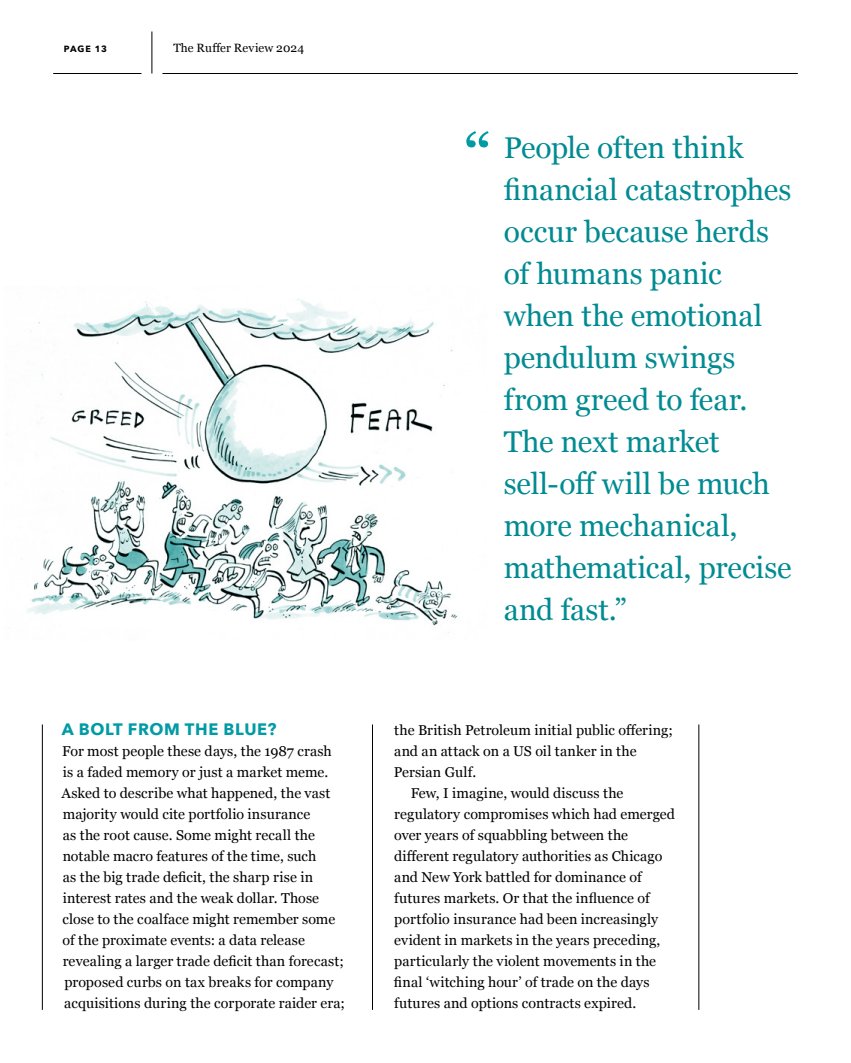
<style>
.page{position:relative;width:851px;height:1063px;background:#fff}
.page>*{position:absolute;margin:0;border:0;box-sizing:border-box;transform-origin:0 0}
.t1{font:30px/42px "Georgia";letter-spacing:-.005em;color:#008b92}
.t2{font:700 16.5px "Avenir Next";letter-spacing:.035em;color:#009ba4}
.t3{font:14.25px/21px "Georgia";letter-spacing:.005em;color:#000}
.t4{font:12px "Georgia";letter-spacing:.01em;color:#000}
.t5{font:700 9px "Avenir Next";letter-spacing:.08em;color:#000}
</style>
<div class="page">
<img style="left:8px;top:299px;width:450px;height:334px">
<hr style="left:42px;top:724px;width:1px;height:286px;background:#000">
<hr style="left:372px;top:724px;width:1px;height:286px;background:#000">
<hr style="left:698px;top:724px;width:1px;height:286px;background:#000">
<svg style="left:466px;top:131px;width:22px;height:16px"></svg>
<hr style="left:152px;top:31px;width:1px;height:42px;background:#000">
<hr style="left:53px;top:73px;width:88px;height:1px;background:#000">
<hr style="left:162px;top:73px;width:635px;height:1px;background:#000">
<p class="t5" style="left:64px;top:42px;width:45px">PAGE 13</p>
<p class="t4" style="left:173px;top:40px;width:132px">The Ruffer Review 2024</p>
<p class="t2" style="left:62px;top:715px;width:216px">A BOLT FROM THE BLUE?</p>
<p class="t3" style="left:61px;top:740px;width:285px">For most people these days, the 1987 crash<br>is a faded memory or just a market meme.<br>Asked to describe what happened, the vast majority would cite portfolio insurance<br>as the root cause. Some might recall the notable macro features of the time, such<br>as the big trade deficit, the sharp rise in interest rates and the weak dollar. Those close to the coalface might remember some of the proximate events: a data release revealing a larger trade deficit than forecast; proposed curbs on tax breaks for company acquisitions during the corporate raider era;</p>
<h1 class="t1" style="left:503px;top:126px;width:289px">People often think financial catastrophes occur because herds of humans panic when the emotional pendulum swings from greed to fear.<br>The next market sell-off will be much more mechanical, mathematical, precise and fast.”</h1>
<p class="t3" style="left:394px;top:719px;width:280px">the British Petroleum initial public offering;</p>
<p class="t3" style="left:394px;top:740px;width:244px">and an attack on a US oil tanker in the</p>
<p class="t3" style="left:393px;top:761px;width:84px">Persian Gulf.</p>
<p class="t3" style="left:410px;top:782px;width:214px">Few, I imagine, would discuss the</p>
<p class="t3" style="left:394px;top:803px;width:282px">regulatory compromises which had emerged</p>
<p class="t3" style="left:394px;top:824px;width:235px">over years of squabbling between the</p>
<p class="t3" style="left:394px;top:845px;width:270px">different regulatory authorities as Chicago</p>
<p class="t3" style="left:394px;top:866px;width:249px">and New York battled for dominance of</p>
<p class="t3" style="left:394px;top:887px;width:257px">futures markets. Or that the influence of</p>
<p class="t3" style="left:394px;top:908px;width:265px">portfolio insurance had been increasingly</p>
<p class="t3" style="left:394px;top:929px;width:268px">evident in markets in the years preceding,</p>
<p class="t3" style="left:394px;top:950px;width:263px">particularly the violent movements in the</p>
<p class="t3" style="left:394px;top:971px;width:257px">final ‘witching hour’ of trade on the days</p>
<p class="t3" style="left:394px;top:992px;width:244px">futures and options contracts expired.</p>
</div>
